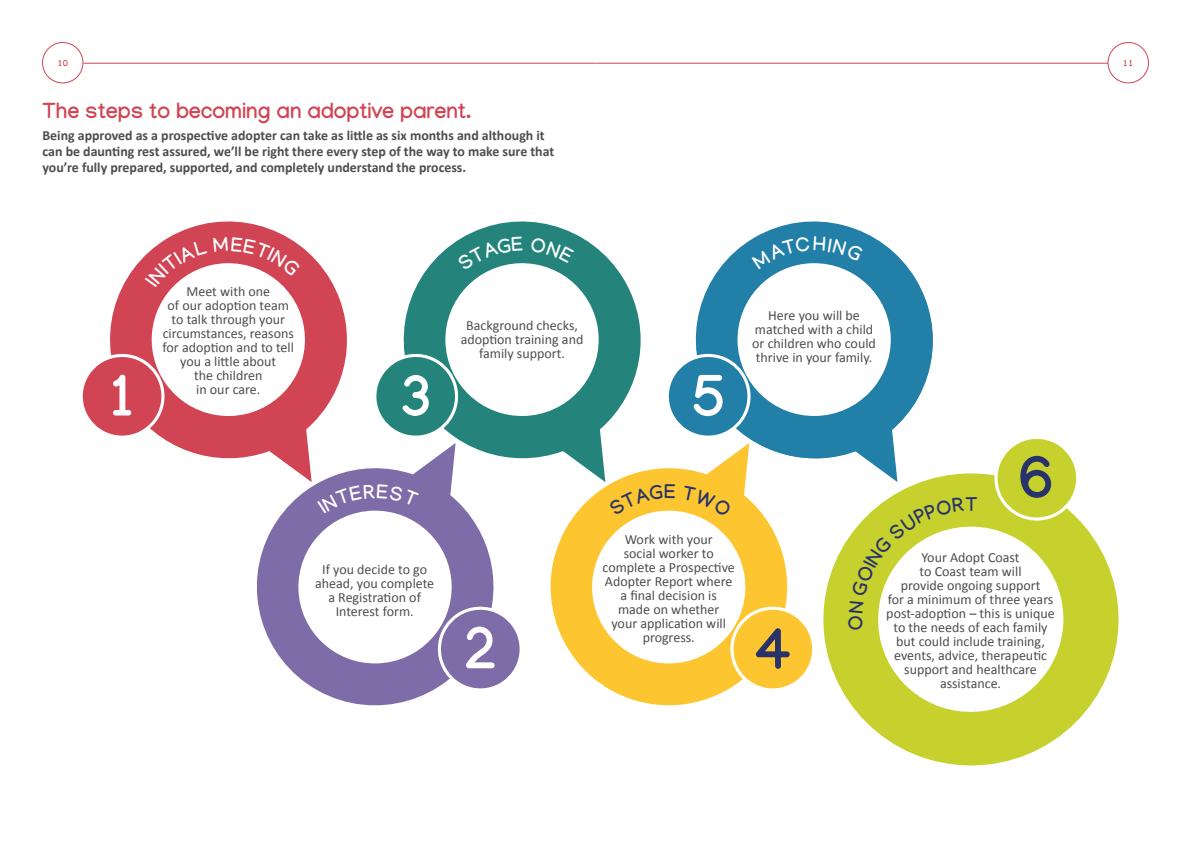
<style>
.page{position:relative;width:1191px;height:842px;background:#fff}
.page>*{position:absolute;margin:0;border:0;box-sizing:border-box;transform-origin:0 0}
.t1{font:700 60.2px "Manjari";color:#fff}
.t2{font:700 60.2px "Manjari";color:#28336b}
.t3{font:700 21.7px "Manjari";color:#d14454}
.t4{font:700 19.7px "Manjari";color:#28336b}
.t5{font:14px/14px "Calibri";color:#4d4d4d;text-align:center}
.t6{font:700 14px/16px "Calibri";color:#4d4d4d}
.t7{font:700 9px "Manjari";color:#d14454}
</style>
<div class="page">
<hr style="left:595px;top:63px;width:521px;height:1px;background:#d14454">
<hr style="left:83px;top:63px;width:512px;height:1px;background:#d14454">
<div style="left:42px;top:42px;width:41px;height:41px;border:1px solid #d14454;border-radius:50%"></div>
<div style="left:1108px;top:43px;width:40px;height:40px;background:#fff;border-radius:50%"></div>
<div style="left:1107px;top:42px;width:42px;height:41px;border:1px solid #d14454;border-radius:50%"></div>
<div style="left:823px;top:473px;width:295px;height:292px;background:#c7d12e;border-radius:50%"></div>
<svg style="left:110px;top:221px;width:237px;height:238px;fill:#d14454"></svg>
<svg style="left:240px;top:443px;width:254px;height:263px"></svg>
<svg style="left:387px;top:221px;width:254px;height:261px"></svg>
<svg style="left:534px;top:443px;width:254px;height:263px"></svg>
<svg style="left:679px;top:221px;width:266px;height:261px"></svg>
<div style="left:81px;top:355px;width:82px;height:82px;background:#d14454;border-radius:50%"></div>
<div style="left:80px;top:354px;width:84px;height:85px;border:3px solid #fff;border-radius:50%"></div>
<div style="left:667px;top:355px;width:82px;height:82px;background:#217fa8;border-radius:50%"></div>
<div style="left:665px;top:354px;width:85px;height:85px;border:3px solid #fff;border-radius:50%"></div>
<div style="left:375px;top:355px;width:81px;height:82px;background:#24847c;border-radius:50%"></div>
<div style="left:373px;top:354px;width:85px;height:85px;border:3px solid #fff;border-radius:50%"></div>
<div style="left:439px;top:608px;width:82px;height:82px;background:#7d6ca7;border-radius:50%"></div>
<div style="left:438px;top:607px;width:85px;height:84px;border:3px solid #fff;border-radius:50%"></div>
<div style="left:732px;top:608px;width:81px;height:82px;background:#fdc630;border-radius:50%"></div>
<div style="left:730px;top:607px;width:85px;height:84px;border:3px solid #fff;border-radius:50%"></div>
<svg style="left:878px;top:517px;width:186px;height:195px;fill:#fff"></svg>
<div style="left:996px;top:437px;width:81px;height:82px;background:#c7d12e;border-radius:50%"></div>
<div style="left:994px;top:436px;width:85px;height:85px;border:3px solid #fff;border-radius:50%"></div>
<svg style="left:145px;top:236px;width:161px;height:181px"></svg>
<svg style="left:297px;top:484px;width:156px;height:180px"></svg>
<svg style="left:444px;top:237px;width:156px;height:180px"></svg>
<svg style="left:589px;top:484px;width:159px;height:182px"></svg>
<svg style="left:736px;top:236px;width:156px;height:181px"></svg>
<svg style="left:848px;top:497px;width:116px;height:132px"></svg>
<p class="t7" style="left:57px;top:57px;width:12px">10</p>
<p class="t7" style="left:1123px;top:57px;width:12px">11</p>
<h1 class="t3" style="left:43px;top:98px;width:430px">The steps to becoming an adoptive parent.</h1>
<h3 class="t6" style="left:43px;top:126px;width:513px">Being approved as a prospective adopter can take as little as six months and although it can be daunting rest assured, we’ll be right there every step of the way to make sure that you’re fully prepared, supported, and completely understand the process.</h3>
<p class="t5" style="left:163px;top:283px;width:133px">Meet with one<br>of our adoption team to talk through your circumstances, reasons for adoption and to tell you a little about<br>the children<br>in our care.</p>
<p class="t1" style="left:104px;top:359px;width:37px">1</p>
<p class="t1" style="left:398px;top:359px;width:37px">3</p>
<p class="t5" style="left:315px;top:562px;width:121px">If you decide to go ahead, you complete a Registration of<br>Interest form.</p>
<p class="t5" style="left:460px;top:318px;width:124px">Background checks, adoption training and family support.</p>
<p class="t1" style="left:690px;top:359px;width:37px">5</p>
<p class="t5" style="left:752px;top:307px;width:125px">Here you will be matched with a child or children who could thrive in your family.</p>
<p class="t4" style="left:664px;top:480px;width:13px">E</p>
<p class="t5" style="left:602px;top:532px;width:134px">Work with your<br>social worker to complete a Prospective<br>Adopter Report where a final decision is<br>made on whether<br>your application will progress.</p>
<p class="t1" style="left:462px;top:612px;width:37px">2</p>
<p class="t2" style="left:755px;top:612px;width:37px">4</p>
<p class="t4" style="left:965px;top:493px;width:14px">T</p>
<p class="t2" style="left:1018px;top:441px;width:37px">6</p>
<p class="t5" style="left:886px;top:550px;width:170px">Your Adopt Coast<br>to Coast team will<br>provide ongoing support<br>for a minimum of three years post-adoption – this is unique to the needs of each family but could include training, events, advice, therapeutic support and healthcare assistance.</p>
</div>
